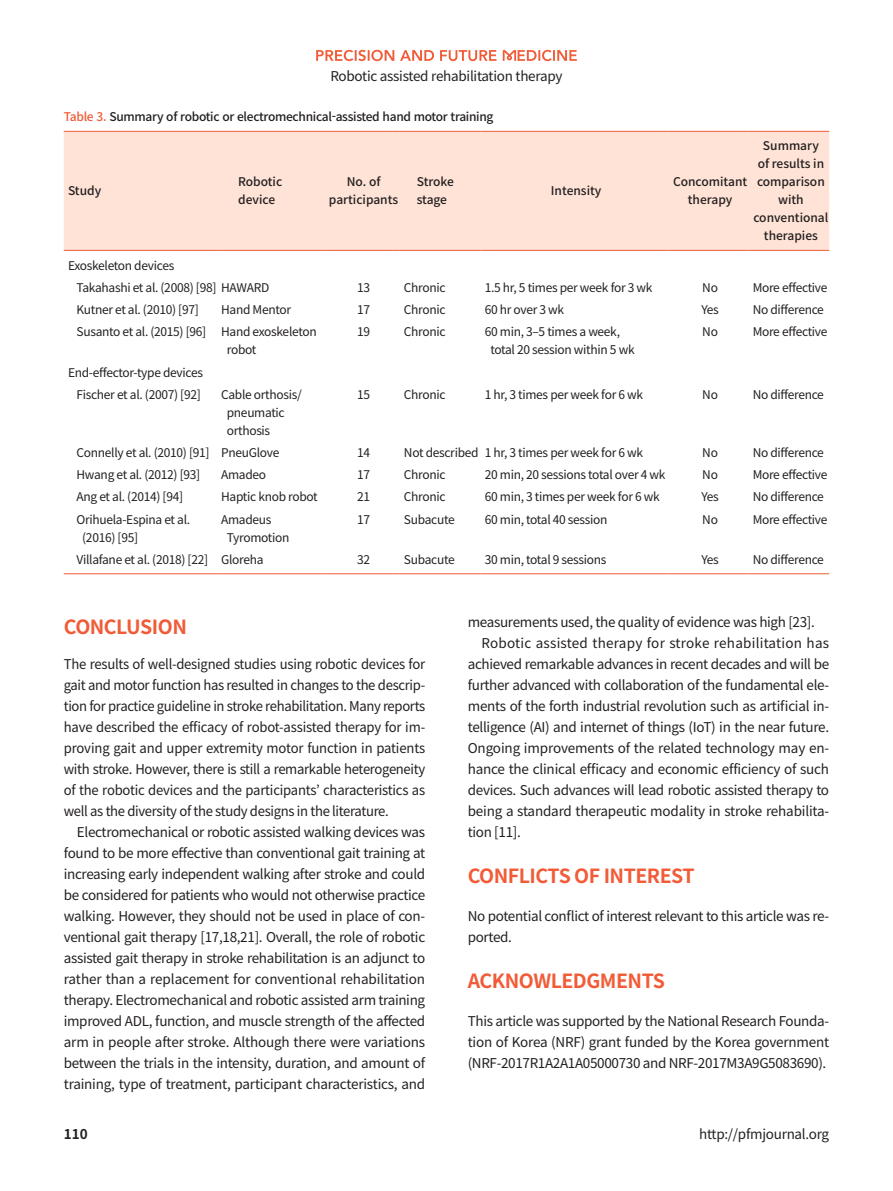
<style>
.page{position:relative;width:893px;height:1191px;background:#fff}
.page>*{position:absolute;margin:0;border:0;box-sizing:border-box;transform-origin:0 0}
.대제목{font:700 19.5px "Noto Sans CJ Kkr";letter-spacing:-.025em;color:#f15b37}
.본문{font:13.5px/21px "Noto Sans CJ Kkr";letter-spacing:-.025em;color:#231f20;text-align:justify}
.t1{font:700 13.5px "Noto Sans CJ Kkr";color:#231f20}
.표본문{font:12px "Noto Sans CJ Kkr";letter-spacing:-.025em;color:#231f20}
.표머리글{font:500 12px/18px "Noto Sans CJ Kkr";color:#231f20;text-align:center}
.표_그림_제목{font:500 12px "Noto Sans CJ Kkr";letter-spacing:-.025em;color:#231f20}
.s1{color:#f15b37}
</style>
<div class="page">
<svg style="left:316px;top:50px;width:118px;height:11px"></svg>
<svg style="left:440px;top:50px;width:137px;height:11px"></svg>
<div style="left:64px;top:132px;width:765px;height:118px;background:#fee3d6"></div>
<hr style="left:64px;top:131px;width:153px;height:1px;background:#f15b37">
<hr style="left:217px;top:131px;width:106px;height:1px;background:#f15b37">
<hr style="left:323px;top:131px;width:77px;height:1px;background:#f15b37">
<hr style="left:400px;top:131px;width:80px;height:1px;background:#f15b37">
<hr style="left:480px;top:131px;width:188px;height:1px;background:#f15b37">
<hr style="left:668px;top:131px;width:80px;height:1px;background:#f15b37">
<hr style="left:748px;top:131px;width:81px;height:1px;background:#f15b37">
<hr style="left:64px;top:250px;width:153px;height:1px;background:#f15b37">
<hr style="left:217px;top:250px;width:106px;height:1px;background:#f15b37">
<hr style="left:323px;top:250px;width:77px;height:1px;background:#f15b37">
<hr style="left:400px;top:250px;width:80px;height:1px;background:#f15b37">
<hr style="left:480px;top:250px;width:188px;height:1px;background:#f15b37">
<hr style="left:668px;top:250px;width:80px;height:1px;background:#f15b37">
<hr style="left:748px;top:250px;width:81px;height:1px;background:#f15b37">
<hr style="left:64px;top:573px;width:153px;height:1px;background:#f15b37">
<hr style="left:217px;top:573px;width:106px;height:1px;background:#f15b37">
<hr style="left:323px;top:573px;width:77px;height:1px;background:#f15b37">
<hr style="left:400px;top:573px;width:80px;height:1px;background:#f15b37">
<hr style="left:480px;top:573px;width:188px;height:1px;background:#f15b37">
<hr style="left:668px;top:573px;width:80px;height:1px;background:#f15b37">
<hr style="left:748px;top:573px;width:81px;height:1px;background:#f15b37">
<p class="본문" style="left:330px;top:65px;width:234px">Robotic assisted rehabilitation therapy</p>
<p class="표_그림_제목" style="left:64px;top:110px;width:431px"><span class="s1">Table 3.</span> Summary of robotic or electromechnical-assisted hand motor training</p>
<p class="표머리글" style="left:753px;top:137px;width:77px">Summary<br>of results in comparison with conventional therapies</p>
<p class="표머리글" style="left:68px;top:182px;width:35px">Study</p>
<p class="표머리글" style="left:238px;top:173px;width:46px;text-align:left">Robotic device</p>
<p class="표머리글" style="left:329px;top:173px;width:71px">No. of participants</p>
<p class="표머리글" style="left:417px;top:173px;width:39px;text-align:left">Stroke stage</p>
<p class="표머리글" style="left:551px;top:182px;width:52px">Intensity</p>
<p class="표머리글" style="left:673px;top:173px;width:76px">Concomitant therapy</p>
<p class="표본문" style="left:68px;top:258px;width:108px">Exoskeleton devices</p>
<p class="표본문" style="left:77px;top:281px;width:194px">Takahashi et al. (2008) [98] HAWARD</p>
<p class="표본문" style="left:357px;top:281px;width:15px">13</p>
<p class="표본문" style="left:404px;top:281px;width:43px">Chronic</p>
<p class="표본문" style="left:485px;top:281px;width:169px">1.5 hr, 5 times per week for 3 wk</p>
<p class="표본문" style="left:702px;top:281px;width:17px">No</p>
<p class="표본문" style="left:753px;top:281px;width:76px">More effective</p>
<p class="표본문" style="left:77px;top:303px;width:124px">Kutner et al. (2010) [97]</p>
<p class="표본문" style="left:221px;top:303px;width:71px">Hand Mentor</p>
<p class="표본문" style="left:357px;top:303px;width:15px">17</p>
<p class="표본문" style="left:404px;top:303px;width:43px">Chronic</p>
<p class="표본문" style="left:485px;top:303px;width:81px">60 hr over 3 wk</p>
<p class="표본문" style="left:701px;top:303px;width:19px">Yes</p>
<p class="표본문" style="left:753px;top:303px;width:73px">No difference</p>
<p class="표본문" style="left:77px;top:325px;width:131px">Susanto et al. (2015) [96]</p>
<p class="표본문" style="left:221px;top:325px;width:97px">Hand exoskeleton</p>
<p class="표본문" style="left:227px;top:343px;width:31px">robot</p>
<p class="표본문" style="left:702px;top:325px;width:17px">No</p>
<p class="표본문" style="left:753px;top:325px;width:76px">More effective</p>
<p class="표본문" style="left:357px;top:325px;width:15px">19</p>
<p class="표본문" style="left:404px;top:325px;width:43px">Chronic</p>
<p class="표본문" style="left:485px;top:325px;width:137px">60 min, 3–5 times a week,</p>
<p class="표본문" style="left:490px;top:343px;width:146px">total 20 session within 5 wk</p>
<p class="표본문" style="left:68px;top:365px;width:137px">End-effector-type devices</p>
<p class="표본문" style="left:77px;top:387px;width:126px">Fischer et al. (2007) [92]</p>
<p class="표본문" style="left:221px;top:387px;width:82px">Cable orthosis/</p>
<p class="표본문" style="left:227px;top:405px;width:59px">pneumatic</p>
<p class="표본문" style="left:227px;top:423px;width:45px">orthosis</p>
<p class="표본문" style="left:357px;top:387px;width:15px">15</p>
<p class="표본문" style="left:404px;top:387px;width:43px">Chronic</p>
<p class="표본문" style="left:485px;top:387px;width:160px">1 hr, 3 times per week for 6 wk</p>
<p class="표본문" style="left:702px;top:387px;width:17px">No</p>
<p class="표본문" style="left:753px;top:387px;width:73px">No difference</p>
<p class="표본문" style="left:77px;top:446px;width:135px">Connelly et al. (2010) [91]</p>
<p class="표본문" style="left:221px;top:446px;width:60px">PneuGlove</p>
<p class="표본문" style="left:357px;top:446px;width:15px">14</p>
<p class="표본문" style="left:404px;top:446px;width:76px">Not described</p>
<p class="표본문" style="left:485px;top:446px;width:160px">1 hr, 3 times per week for 6 wk</p>
<p class="표본문" style="left:702px;top:446px;width:17px">No</p>
<p class="표본문" style="left:753px;top:446px;width:73px">No difference</p>
<p class="표본문" style="left:77px;top:468px;width:125px">Hwang et al. (2012) [93]</p>
<p class="표본문" style="left:221px;top:468px;width:47px">Amadeo</p>
<p class="표본문" style="left:357px;top:468px;width:15px">17</p>
<p class="표본문" style="left:404px;top:468px;width:43px">Chronic</p>
<p class="표본문" style="left:485px;top:468px;width:182px">20 min, 20 sessions total over 4 wk</p>
<p class="표본문" style="left:702px;top:468px;width:17px">No</p>
<p class="표본문" style="left:753px;top:468px;width:76px">More effective</p>
<p class="표본문" style="left:77px;top:490px;width:108px">Ang et al. (2014) [94]</p>
<p class="표본문" style="left:221px;top:490px;width:98px">Haptic knob robot</p>
<p class="표본문" style="left:357px;top:490px;width:15px">21</p>
<p class="표본문" style="left:404px;top:490px;width:43px">Chronic</p>
<p class="표본문" style="left:485px;top:490px;width:177px">60 min, 3 times per week for 6 wk</p>
<p class="표본문" style="left:701px;top:490px;width:19px">Yes</p>
<p class="표본문" style="left:753px;top:490px;width:73px">No difference</p>
<p class="표본문" style="left:77px;top:512px;width:115px">Orihuela-Espina et al.</p>
<p class="표본문" style="left:82px;top:530px;width:57px">(2016) [95]</p>
<p class="표본문" style="left:357px;top:512px;width:15px">17</p>
<p class="표본문" style="left:404px;top:512px;width:52px">Subacute</p>
<p class="표본문" style="left:485px;top:512px;width:124px">60 min, total 40 session</p>
<p class="표본문" style="left:702px;top:512px;width:17px">No</p>
<p class="표본문" style="left:753px;top:512px;width:76px">More effective</p>
<p class="표본문" style="left:221px;top:512px;width:52px">Amadeus</p>
<p class="표본문" style="left:227px;top:530px;width:64px">Tyromotion</p>
<p class="표본문" style="left:77px;top:552px;width:133px">Villafane et al. (2018) [22]</p>
<p class="표본문" style="left:221px;top:552px;width:44px">Gloreha</p>
<p class="표본문" style="left:357px;top:552px;width:15px">32</p>
<p class="표본문" style="left:404px;top:552px;width:52px">Subacute</p>
<p class="표본문" style="left:485px;top:552px;width:123px">30 min, total 9 sessions</p>
<p class="표본문" style="left:701px;top:552px;width:19px">Yes</p>
<p class="표본문" style="left:753px;top:552px;width:73px">No difference</p>
<p class="대제목" style="left:64px;top:616px;width:125px">CONCLUSION</p>
<p class="본문" style="left:64px;top:653px;width:363px">The results of well-designed studies using robotic devices for gait and motor function has resulted in changes to the descrip&shy;tion for practice guideline in stroke rehabilitation. Many reports have described the efficacy of robot-assisted therapy for im&shy;proving gait and upper extremity motor function in patients with stroke. However, there is still a remarkable heterogeneity of the robotic devices and the participants’ characteristics as well as the diversity of the study designs in the literature.</p>
<p class="본문" style="left:64px;top:821px;width:363px;text-indent:13px">Electromechanical or robotic assisted walking devices was found to be more effective than conventional gait training at increasing early independent walking after stroke and could be considered for patients who would not otherwise practice walking. However, they should not be used in place of con&shy;ventional gait therapy [17,18,21]. Overall, the role of robotic assisted gait therapy in stroke rehabilitation is an adjunct to rather than a replacement for conventional rehabilitation therapy. Electromechanical and robotic assisted arm training improved ADL, function, and muscle strength of the affected arm in people after stroke. Although there were variations between the trials in the intensity, duration, and amount of training, type of treatment, participant characteristics, and</p>
<p class="본문" style="left:468px;top:611px;width:349px">measurements used, the quality of evidence was high [23].</p>
<p class="본문" style="left:468px;top:632px;width:363px;text-indent:14px">Robotic assisted therapy for stroke rehabilitation has achieved remarkable advances in recent decades and will be further advanced with collaboration of the fundamental ele&shy;ments of the forth industrial revolution such as artificial in&shy;telligence (AI) and internet of things (IoT) in the near future.<br>Ongoing improvements of the related technology may en&shy;hance the clinical efficacy and economic efficiency of such devices. Such advances will lead robotic assisted therapy to being a standard therapeutic modality in stroke rehabilita&shy;tion [11].</p>
<p class="대제목" style="left:468px;top:864px;width:228px">CONFLICTS OF INTEREST</p>
<p class="본문" style="left:468px;top:905px;width:363px">No potential conflict of interest relevant to this article was re&shy;ported.</p>
<p class="대제목" style="left:468px;top:969px;width:199px">ACKNOWLEDGMENTS</p>
<p class="본문" style="left:468px;top:1010px;width:363px">This article was supported by the National Research Founda&shy;tion of Korea (NRF) grant funded by the Korea government (NRF-2017R1A2A1A05000730 and NRF-2017M3A9G5083690).</p>
<p class="t1" style="left:64px;top:1126px;width:25px">110</p>
<p class="본문" style="left:699px;top:1123px;width:132px">http://pfmjournal.org</p>
</div>
